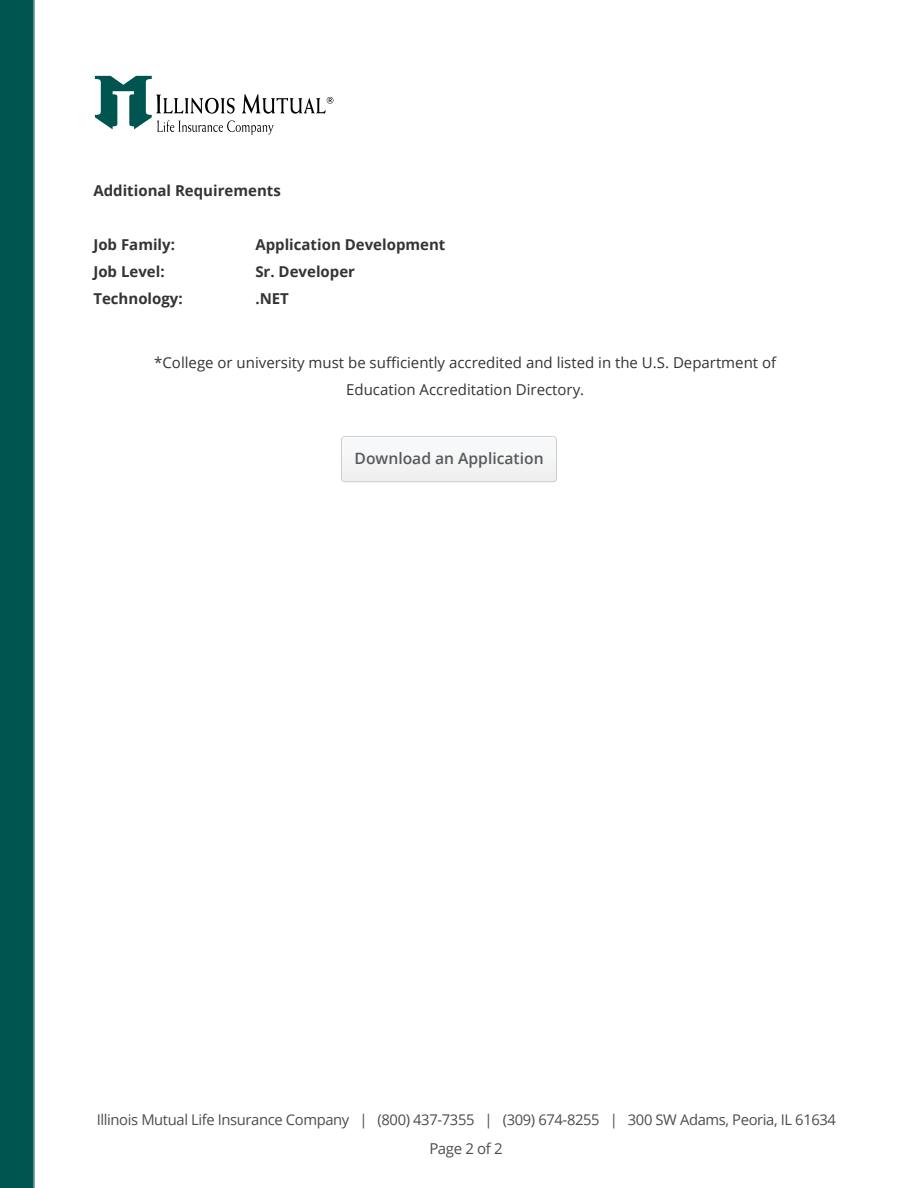
<style>
.page{position:relative;width:918px;height:1188px;background:#fff}
.page>*{position:absolute;margin:0;border:0;box-sizing:border-box;transform-origin:0 0}
.t1{font:600 15.6px "Open Sans";color:#58595b}
.t2{font:15px/27px "Open Sans";color:#343433;text-align:center}
.t3{font:700 15px "Open Sans";color:#343433}
.t4{font:15px "Open Sans";letter-spacing:-.025em;color:#4d4d4f}
.t5{font:14.7px "Open Sans";letter-spacing:-.025em;color:#4d4d4f}
</style>
<div class="page">
<svg style="left:95px;top:76px;width:238px;height:59px"></svg>
<div style="left:0;top:0;width:35px;height:1188px;background:#005551"></div>
<svg style="left:341px;top:436px;width:216px;height:46px"></svg>
<p class="t3" style="left:93px;top:180px;width:189px">Additional Requirements</p>
<p class="t3" style="left:93px;top:234px;width:83px">Job Family:</p>
<p class="t3" style="left:255px;top:234px;width:192px">Application Development</p>
<p class="t3" style="left:93px;top:261px;width:73px">Job Level:</p>
<p class="t3" style="left:255px;top:261px;width:101px">Sr. Developer</p>
<p class="t3" style="left:93px;top:288px;width:91px">Technology:</p>
<p class="t3" style="left:255px;top:288px;width:35px">.NET</p>
<p class="t2" style="left:154px;top:349px;width:623px">*College or university must be sufficiently accredited and listed in the U.S. Department of<br>Education Accreditation Directory.</p>
<p class="t1" style="left:355px;top:447px;width:191px">Download an Application</p>
<p class="t5" style="left:97px;top:1110px;width:741px">Illinois Mutual Life Insurance Company | (800) 437-7355 | (309) 674-8255 | 300 SW Adams, Peoria, IL 61634</p>
<p class="t4" style="left:429px;top:1138px;width:75px">Page 2 of 2</p>
</div>
